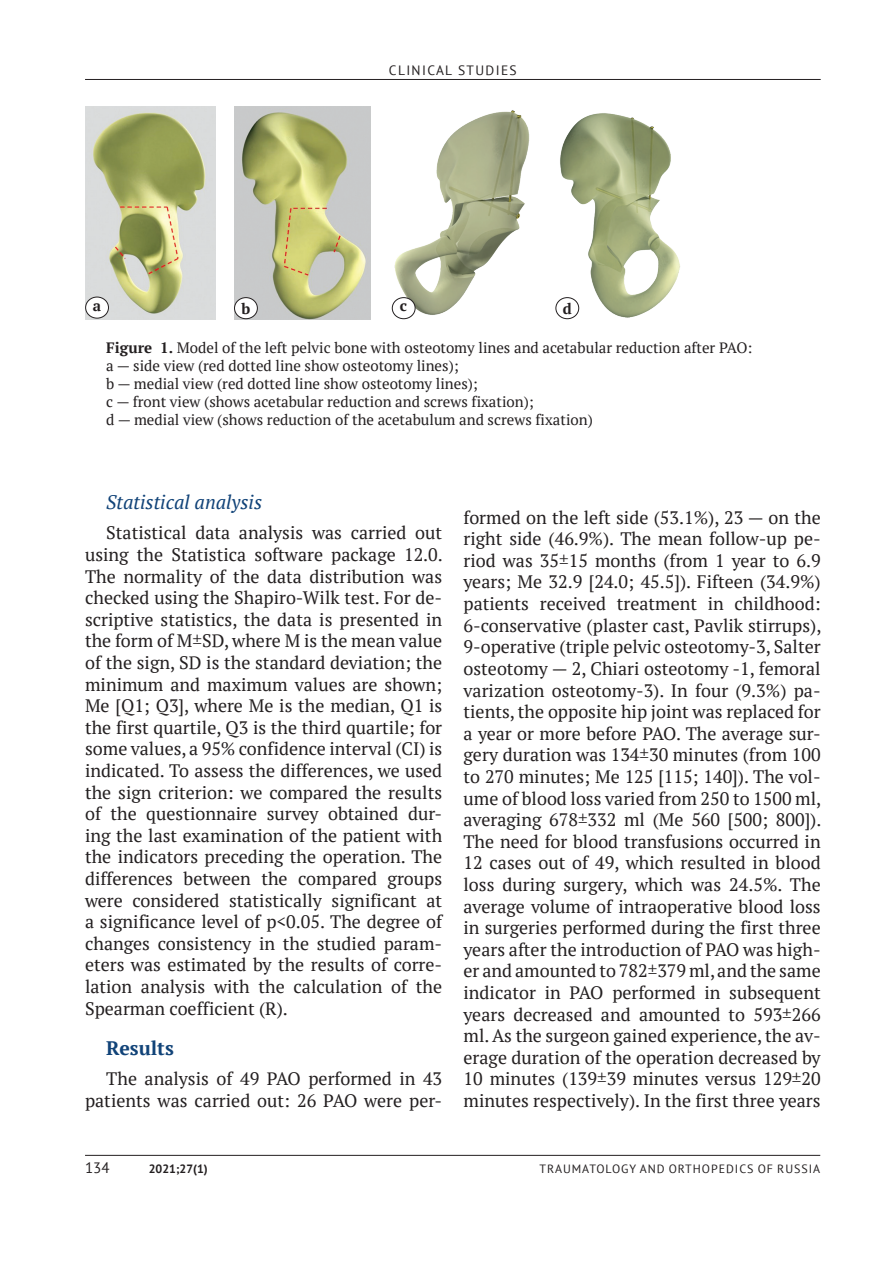
<style>
.page{position:relative;width:893px;height:1263px;background:#fff}
.page>*{position:absolute;margin:0;border:0;box-sizing:border-box;transform-origin:0 0}
.t1{font:italic 19.5px "PT Serif";color:#114378}
.t2{font:700 19.5px "PT Serif";color:#114378}
.t3{font:18px/21.6px "PT Serif";color:#231f20;text-align:justify}
.t4{font:15px/18px "PT Serif";color:#231f20}
.t5{font:700 15px "PT Serif";color:#231f20}
.t6{font:15px "PT Sans";color:#231f20}
.t7{font:13.5px "PT Sans";letter-spacing:.1em;color:#231f20}
.t8{font:12px "PT Sans";letter-spacing:.08em;color:#231f20}
.t9{font:700 12px "PT Sans";color:#231f20}
.s1{font-weight:700}
</style>
<div class="page">
<hr style="left:85px;top:79px;width:736px;height:1px;background:#231f20">
<hr style="left:85px;top:1155px;width:735px;height:1px;background:#231f20">
<img style="left:85px;top:106px;width:130px;height:213px">
<img style="left:234px;top:106px;width:137px;height:213px">
<img style="left:392px;top:110px;width:138px;height:209px">
<img style="left:555px;top:113px;width:125px;height:206px">
<div style="left:86px;top:297px;width:22px;height:21px;background:#fff;border-radius:50%"></div>
<div style="left:85px;top:297px;width:24px;height:21px;border:1px solid #231f20;border-radius:50%"></div>
<div style="left:235px;top:298px;width:22px;height:21px;background:#fff;border-radius:50%"></div>
<div style="left:234px;top:297px;width:24px;height:22px;border:1px solid #231f20;border-radius:50%"></div>
<div style="left:392px;top:298px;width:23px;height:21px;background:#fff;border-radius:50%"></div>
<div style="left:392px;top:297px;width:23px;height:22px;border:1px solid #231f20;border-radius:50%"></div>
<div style="left:556px;top:298px;width:23px;height:21px;background:#fff;border-radius:50%"></div>
<div style="left:555px;top:297px;width:24px;height:22px;border:1px solid #231f20;border-radius:50%"></div>
<p class="t7" style="left:389px;top:61px;width:129px">СLINICAL STUDIES</p>
<p class="t5" style="left:93px;top:297px;width:10px">а</p>
<p class="t5" style="left:242px;top:300px;width:10px">b</p>
<p class="t5" style="left:400px;top:298px;width:9px">с</p>
<p class="t5" style="left:563px;top:300px;width:10px">d</p>
<p class="t4" style="left:106px;top:339px;width:647px"><span class="s1">Figure 1.</span> Model of the left pelvic bone with osteotomy lines and acetabular reduction after PAO: a — side view (red dotted line show osteotomy lines);<br>b — medial view (red dotted line show osteotomy lines);<br>c — front view (shows acetabular reduction and screws fixation);<br>d — medial view (shows reduction of the acetabulum and screws fixation)</p>
<p class="t1" style="left:106px;top:492px;width:157px">Statistical analysis</p>
<p class="t3" style="left:85px;top:523px;width:359px;text-indent:21px">Statistical data analysis was carried out using the Statistica software package 12.0.<br>The normality of the data distribution was checked using the Shapiro-Wilk test. For de&shy;scriptive statistics, the data is presented in the form of M±SD, where M is the mean value of the sign, SD is the standard deviation; the minimum and maximum values are shown; Me [Q1; Q3], where Me is the median, Q1 is the first quartile, Q3 is the third quartile; for some values, a 95% confidence interval (CI) is indicated. To assess the differences, we used the sign criterion: we compared the results of the questionnaire survey obtained dur&shy;ing the last examination of the patient with the indicators preceding the operation. The differences between the compared groups were considered statistically significant at a significance level of p&lt;0.05. The degree of changes consistency in the studied param&shy;eters was estimated by the results of corre&shy;lation analysis with the calculation of the Spearman coefficient (R).</p>
<p class="t2" style="left:106px;top:1037px;width:69px">Results</p>
<p class="t3" style="left:85px;top:1069px;width:359px;text-align:right">The analysis of 49 PAO performed in 43 patients was carried out: 26 PAO were per-</p>
<p class="t3" style="left:463px;top:507px;width:359px">formed on the left side (53.1%), 23 — on the right side (46.9%). The mean follow-up pe&shy;riod was 35±15 months (from 1 year to 6.9 years; Me 32.9 [24.0; 45.5]). Fifteen (34.9%) patients received treatment in childhood:<br>6-conservative (plaster cast, Pavlik stirrups), 9-operative (triple pelvic osteotomy-3, Salter osteotomy — 2, Chiari osteotomy -1, femoral varization osteotomy-3). In four (9.3%) pa&shy;tients, the opposite hip joint was replaced for a year or more before PAO. The average sur&shy;gery duration was 134±30 minutes (from 100 to 270 minutes; Me 125 [115; 140]). The vol&shy;ume of blood loss varied from 250 to 1500 ml, averaging 678±332 ml (Me 560 [500; 800]).<br>The need for blood transfusions occurred in 12 cases out of 49, which resulted in blood loss during surgery, which was 24.5%. The average volume of intraoperative blood loss in surgeries performed during the first three years after the introduction of PAO was high&shy;er and amounted to 782±379 ml, and the same indicator in PAO performed in subsequent years decreased and amounted to 593±266 ml. As the surgeon gained experience, the av&shy;erage duration of the operation decreased by 10 minutes (139±39 minutes versus 129±20 minutes respectively). In the first three years</p>
<p class="t6" style="left:85px;top:1158px;width:26px">134</p>
<p class="t9" style="left:149px;top:1160px;width:60px">2021;27(1)</p>
<p class="t8" style="left:540px;top:1161px;width:110px">TRAU MATOLOGY AND</p>
<p class="t8" style="left:669px;top:1161px;width:58px">ORTHOPEDICS</p>
<p class="t8" style="left:758px;top:1161px;width:28px">OF RUSSIA</p>
</div>
